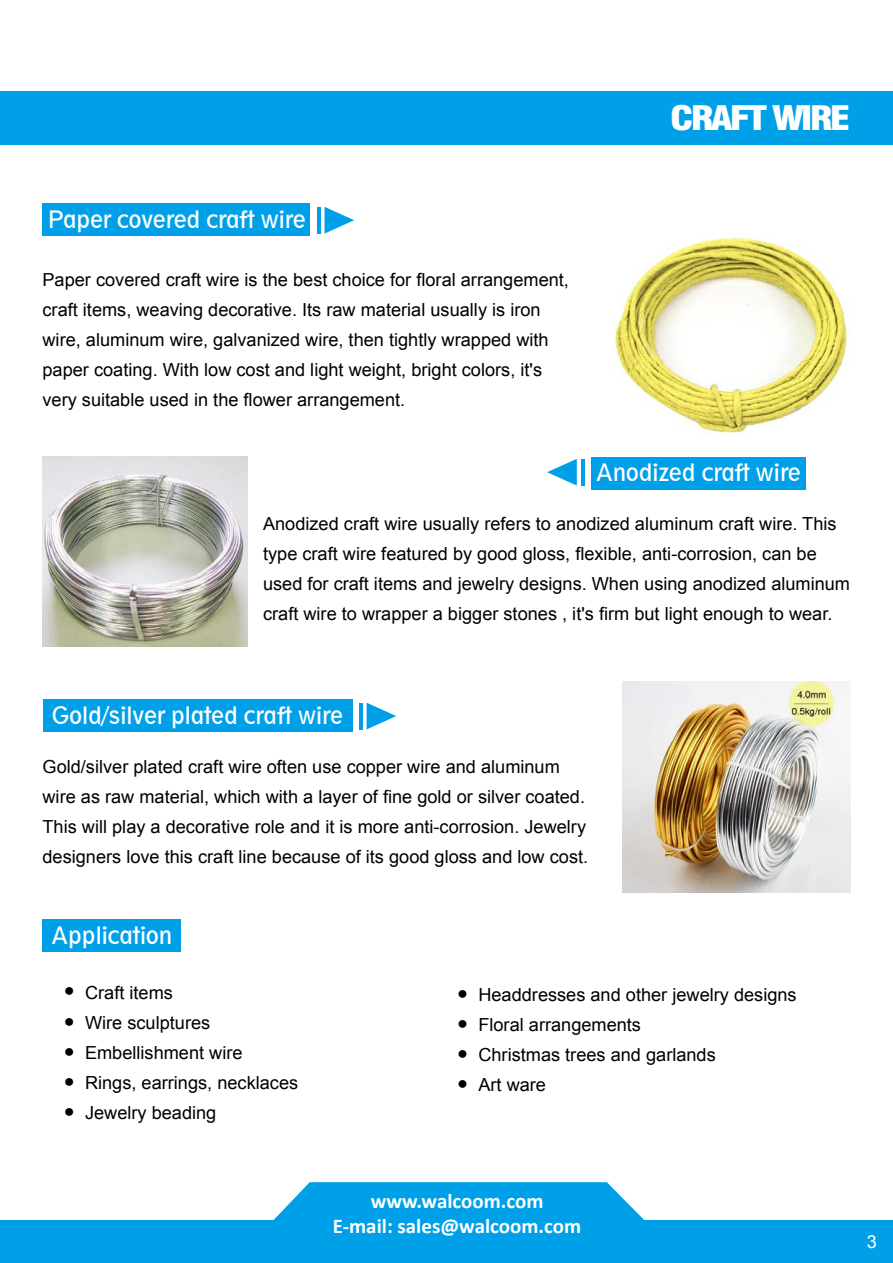
<style>
.page{position:relative;width:893px;height:1263px;background:#fff}
.page>*{position:absolute;margin:0;border:0;box-sizing:border-box;transform-origin:0 0}
.t1{font:33px "Swis 721 Blk Cn BT Black";letter-spacing:-.075em;color:#fff;scale:1.2 1}
.t2{font:condensed 22.5px "Geometric 212 BT";color:#fff}
.t3{font:700 21px/25.2px "Calibri";color:#fff;text-align:center}
.t4{font:18px/30px "Arial";color:#000}
.t5{font:18px "Arial";color:#fff}
</style>
<div class="page">
<div style="left:0;top:91px;width:893px;height:54px;background:#00a0e9"></div>
<div style="left:0;top:1220px;width:893px;height:43px;background:#00a0e9"></div>
<svg style="left:273px;top:1182px;width:371px;height:38px;background:#1aa9eb"></svg>
<img style="left:613px;top:237px;width:235px;height:196px">
<div style="left:43px;top:204px;width:267px;height:32px;background:#00a0e9"></div>
<div style="left:43px;top:699px;width:309px;height:33px;background:#00a0e9"></div>
<img style="left:43px;top:457px;width:204px;height:190px">
<img style="left:623px;top:681px;width:227px;height:211px">
<div style="left:591px;top:457px;width:215px;height:33px;background:#00a0e9"></div>
<div style="left:43px;top:919px;width:138px;height:33px;background:#00a0e9"></div>
<hr style="left:317px;top:207px;width:3px;height:27px;background:#00a0e9">
<hr style="left:359px;top:703px;width:3px;height:26px;background:#00a0e9">
<hr style="left:581px;top:459px;width:3px;height:27px;background:#00a0e9">
<svg style="left:325px;top:207px;width:29px;height:27px"></svg>
<svg style="left:367px;top:703px;width:29px;height:26px"></svg>
<svg style="left:547px;top:459px;width:30px;height:27px"></svg>
<h1 class="t1" style="left:670px;top:99px;width:152px">CRAFT WIRE</h1>
<p class="t2" style="left:47px;top:206px;width:260px">Paper covered craft wire</p>
<p class="t4" style="left:43px;top:265px;width:528px">Paper covered craft wire is the best choice for floral arrangement, craft items, weaving decorative. Its raw material usually is iron wire, aluminum wire, galvanized wire, then tightly wrapped with paper coating. With low cost and light weight, bright colors, it's very suitable used in the flower arrangement.</p>
<p class="t2" style="left:596px;top:459px;width:206px">Anodized craft wire</p>
<p class="t4" style="left:263px;top:509px;width:588px">Anodized craft wire usually refers to anodized aluminum craft wire. This type craft wire featured by good gloss, flexible, anti-corrosion, can be used for craft items and jewelry designs. When using anodized aluminum craft wire to wrapper a bigger stones , it's firm but light enough to wear.</p>
<p class="t2" style="left:52px;top:701px;width:293px">Gold/silver plated craft wire</p>
<p class="t4" style="left:43px;top:752px;width:547px">Gold/silver plated craft wire often use copper wire and aluminum wire as raw material, which with a layer of fine gold or silver coated.<br>This will play a decorative role and it is more anti-corrosion. Jewelry designers love this craft line because of its good gloss and low cost.</p>
<p class="t2" style="left:52px;top:921px;width:122px">Application</p>
<p class="t4" style="left:64px;top:975px;width:12px;text-align:justify">● ● ● ● ●</p>
<p class="t4" style="left:85px;top:977px;width:215px">Craft items<br>Wire sculptures<br>Embellishment wire<br>Rings, earrings, necklaces<br>Jewelry beading</p>
<p class="t4" style="left:457px;top:977px;width:12px;text-align:justify">● ● ● ●</p>
<p class="t4" style="left:478px;top:979px;width:320px">Headdresses and other jewelry designs<br>Floral arrangements<br>Christmas trees and garlands<br>Art ware</p>
<p class="t3" style="left:333px;top:1188px;width:250px">www.walcoom.com<br>E-mail: sales@walcoom.com</p>
<p class="t5" style="left:867px;top:1230px;width:12px">3</p>
</div>
